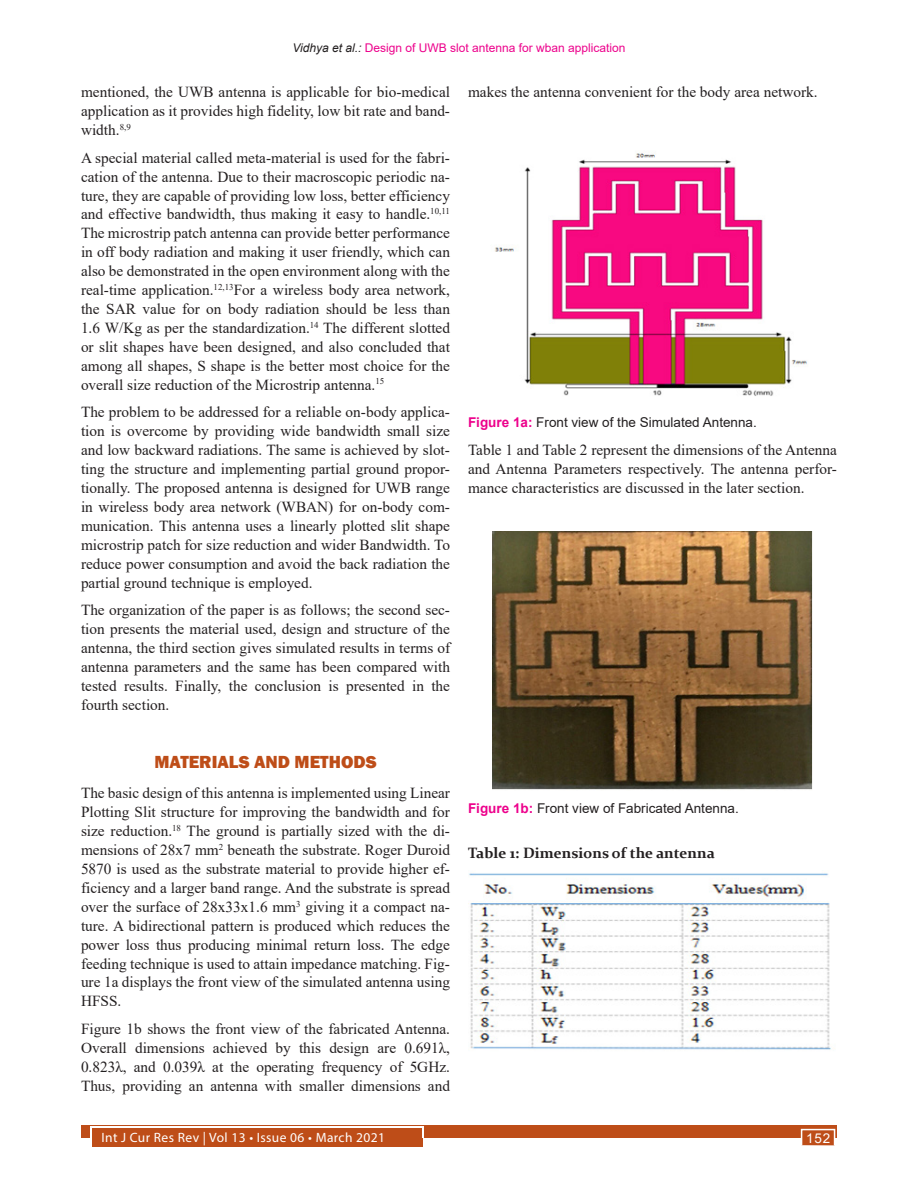
<style>
.page{position:relative;width:918px;height:1188px;background:#fff}
.page>*{position:absolute;margin:0;border:0;box-sizing:border-box;transform-origin:0 0}
.Head_1{font:800 18px "Franklin Gothic";color:#be4d18}
.Text_copy{font:15.3px/18.9px "Times New Roman";color:#231f20;text-align:justify}
.Table_caption{font:700 15px "Constantia";color:#231f20}
.Figure_caption{font:13.5px "Arial";color:#231f20}
.t1{font:13.5px "Myriad Pro";letter-spacing:.03em;color:#fff}
.t2{font:13.5px "Arial";color:#fff}
.t3{font:12px "Arial";color:#ed028c}
.s1{font-style:italic;color:#231f20}
.s2{font-weight:700;color:#ed028c}
</style>
<div class="page">
<div style="left:81px;top:1125px;width:756px;height:13px;background:#be4d18"></div>
<div style="left:92px;top:1128px;width:331px;height:19px;background:#be4d18"></div>
<hr style="left:91px;top:1127px;width:332px;height:1px;background:#fff">
<div style="left:801px;top:1129px;width:34px;height:17px;background:#be4d18;border:2px solid #fff"></div>
<img style="left:494px;top:152px;width:313px;height:244px">
<img style="left:493px;top:532px;width:319px;height:258px">
<img style="left:468px;top:873px;width:367px;height:177px">
<p class="t3" style="left:292px;top:39px;width:335px"><span class="s1">Vidhya et al.:</span> Design of UWB slot antenna for wban application</p>
<p class="Text_copy" style="left:81px;top:82px;width:371px">mentioned, the UWB antenna is applicable for bio-medical application as it provides high fidelity, low bit rate and band&shy;width.<sup>8,9</sup></p>
<p class="Text_copy" style="left:81px;top:148px;width:371px">A special material called meta-material is used for the fabri&shy;cation of the antenna. Due to their macroscopic periodic na&shy;ture, they are capable of providing low loss, better efficiency and effective bandwidth, thus making it easy to handle.<sup>10,11<br></sup>The microstrip patch antenna can provide better performance in off body radiation and making it user friendly, which can also be demonstrated in the open environment along with the real-time application.<sup>12,13</sup>For a wireless body area network, the SAR value for on body radiation should be less than 1.6 W/Kg as per the standardization.<sup>14</sup> The different slotted or slit shapes have been designed, and also concluded that among all shapes, S shape is the better most choice for the overall size reduction of the Microstrip antenna.<sup>15</sup></p>
<p class="Text_copy" style="left:81px;top:402px;width:371px">The problem to be addressed for a reliable on-body applica&shy;tion is overcome by providing wide bandwidth small size and low backward radiations. The same is achieved by slot&shy;ting the structure and implementing partial ground propor&shy;tionally. The proposed antenna is designed for UWB range in wireless body area network (WBAN) for on-body com&shy;munication. This antenna uses a linearly plotted slit shape microstrip patch for size reduction and wider Bandwidth. To reduce power consumption and avoid the back radiation the partial ground technique is employed.</p>
<p class="Text_copy" style="left:81px;top:600px;width:371px">The organization of the paper is as follows; the second sec&shy;tion presents the material used, design and structure of the antenna, the third section gives simulated results in terms of antenna parameters and the same has been compared with tested results. Finally, the conclusion is presented in the fourth section.</p>
<p class="Text_copy" style="left:468px;top:82px;width:351px">makes the antenna convenient for the body area network.</p>
<p class="Figure_caption" style="left:468px;top:413px;width:290px"><span class="s2">Figure 1a:</span> Front view of the Simulated Antenna.</p>
<p class="Text_copy" style="left:468px;top:440px;width:371px">Table 1 and Table 2 represent the dimensions of the Antenna and Antenna Parameters respectively. The antenna perfor&shy;mance characteristics are discussed in the later section.</p>
<p class="Head_1" style="left:154px;top:750px;width:224px">MATERIALS AND METHODS</p>
<p class="Text_copy" style="left:81px;top:783px;width:371px">The basic design of this antenna is implemented using Linear Plotting Slit structure for improving the bandwidth and for size reduction.<sup>18</sup> The ground is partially sized with the di&shy;mensions of 28x7 mm<sup>2</sup> beneath the substrate. Roger Duroid 5870 is used as the substrate material to provide higher ef&shy;ficiency and a larger band range. And the substrate is spread over the surface of 28x33x1.6 mm<sup>3</sup> giving it a compact na&shy;ture. A bidirectional pattern is produced which reduces the power loss thus producing minimal return loss. The edge feeding technique is used to attain impedance matching. Fig&shy;ure 1a displays the front view of the simulated antenna using HFSS.</p>
<p class="Text_copy" style="left:81px;top:1019px;width:371px">Figure 1b shows the front view of the fabricated Antenna.<br>Overall dimensions achieved by this design are 0.691λ, 0.823λ, and 0.039λ at the operating frequency of 5GHz.<br>Thus, providing an antenna with smaller dimensions and</p>
<p class="Figure_caption" style="left:468px;top:799px;width:272px"><span class="s2">Figure 1b:</span> Front view of Fabricated Antenna.</p>
<p class="Table_caption" style="left:468px;top:842px;width:248px">Table 1: Dimensions of the antenna</p>
<p class="t1" style="left:101px;top:1129px;width:285px">Int J Cur Res Rev | Vol 13 • Issue 06 • March 2021</p>
<p class="t2" style="left:806px;top:1129px;width:26px">152</p>
</div>
